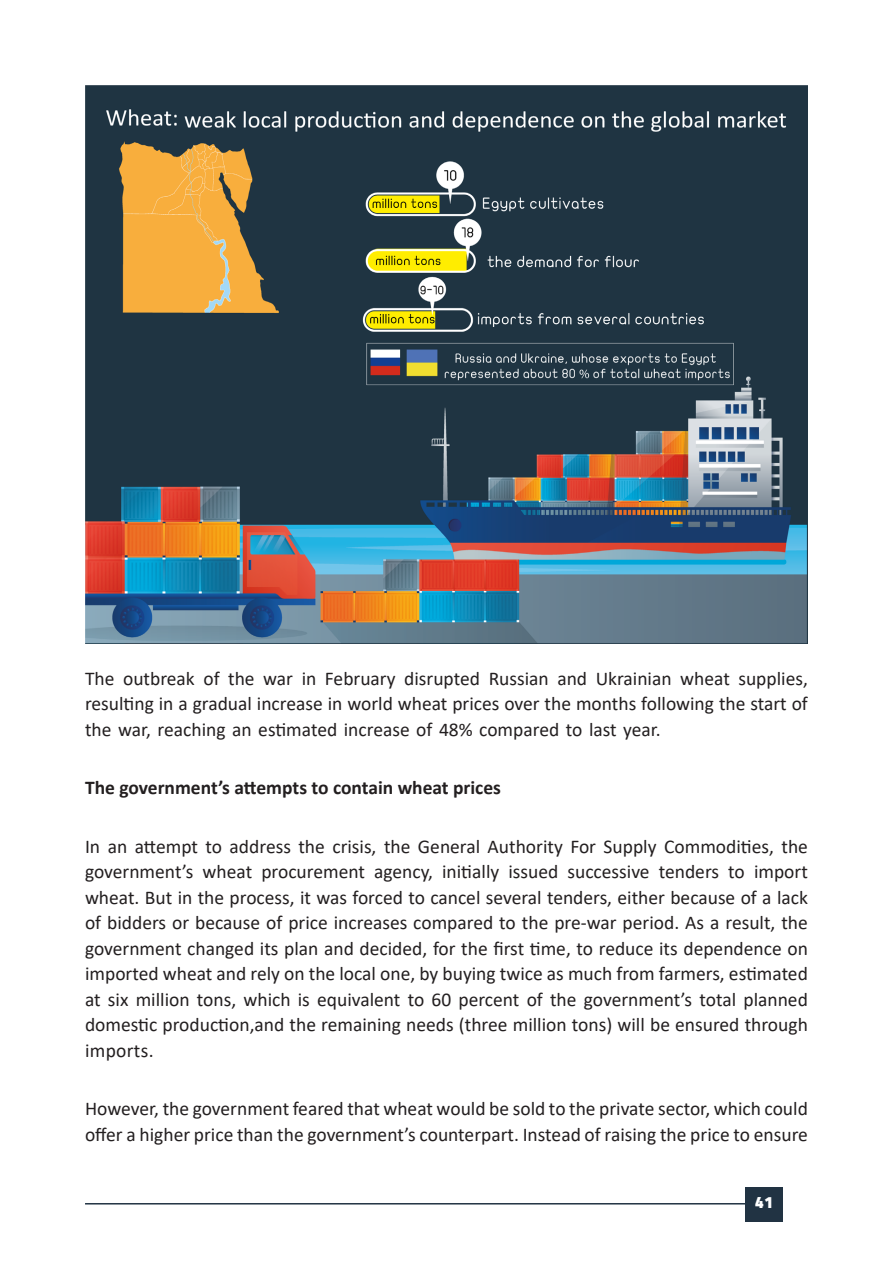
<style>
.page{position:relative;width:893px;height:1263px;background:#fff}
.page>*{position:absolute;margin:0;border:0;box-sizing:border-box;transform-origin:0 0}
.t1{font:19.5px/25.5px "Calibri";color:#231f20;text-align:justify}
.t2{font:700 19.5px "Calibri";color:#231f20}
.t3{font:900 16.5px "Cairo";color:#fff}
</style>
<div class="page">
<div style="left:745px;top:1187px;width:38px;height:34px;background:#213343"></div>
<hr style="left:85px;top:1203px;width:663px;height:1px;background:#213343">
<img style="left:85px;top:85px;width:723px;height:558px">
<p class="t1" style="left:85px;top:665px;width:724px">The outbreak of the war in February disrupted Russian and Ukrainian wheat supplies, resulting in a gradual increase in world wheat prices over the months following the start of the war, reaching an estimated increase of 48% compared to last year.</p>
<p class="t2" style="left:85px;top:774px;width:417px">The government’s attempts to contain wheat prices</p>
<p class="t1" style="left:85px;top:833px;width:724px">In an attempt to address the crisis, the General Authority For Supply Commodities, the government’s wheat procurement agency, initially issued successive tenders to import wheat. But in the process, it was forced to cancel several tenders, either because of a lack of bidders or because of price increases compared to the pre-war period. As a result, the government changed its plan and decided, for the first time, to reduce its dependence on imported wheat and rely on the local one, by buying twice as much from farmers, estimated at six million tons, which is equivalent to 60 percent of the government’s total planned domestic production,and the remaining needs (three million tons) will be ensured through imports.</p>
<p class="t1" style="left:85px;top:1095px;width:724px">However, the government feared that wheat would be sold to the private sector, which could offer a higher price than the government’s counterpart. Instead of raising the price to ensure</p>
<p class="t3" style="left:755px;top:1193px;width:20px">41</p>
</div>
